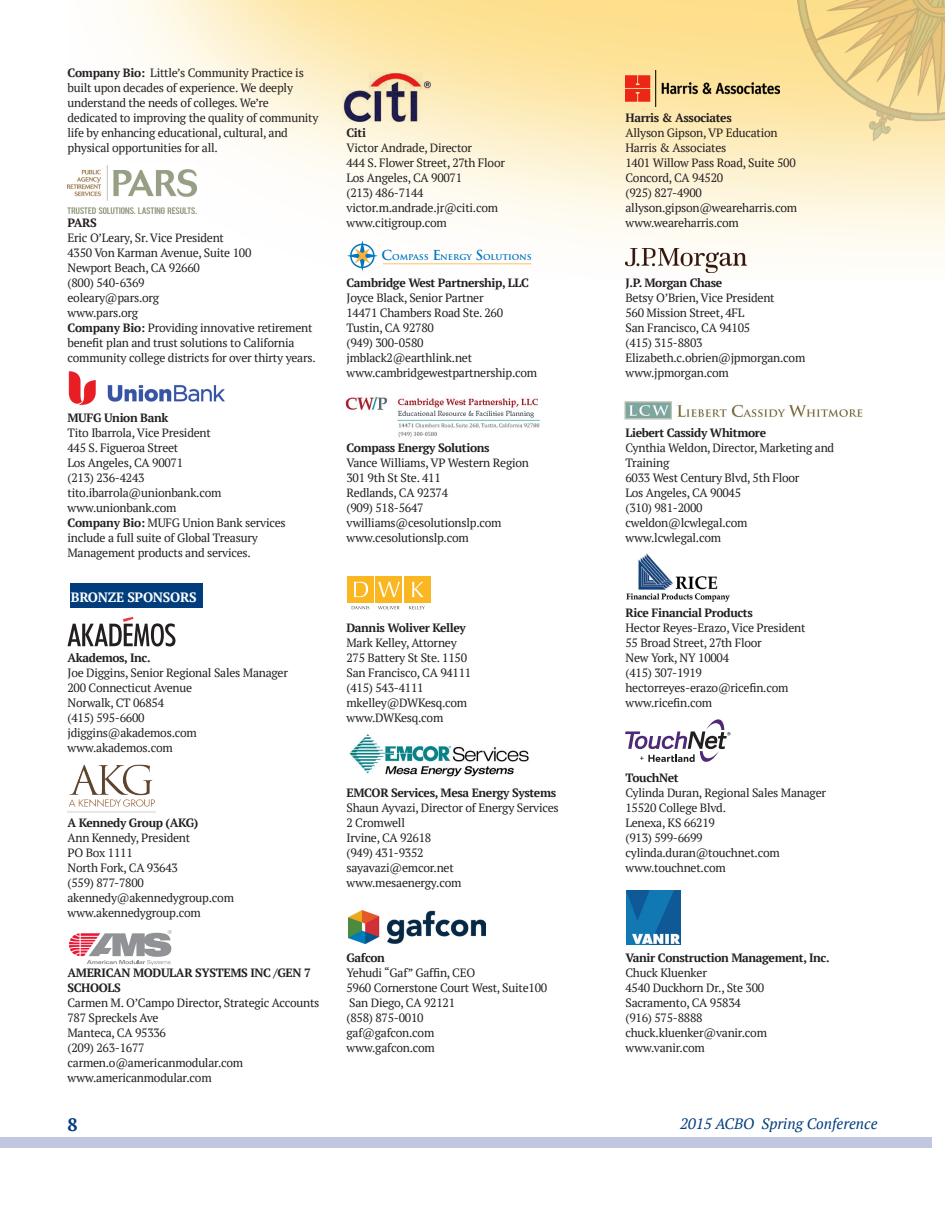
<style>
.page{position:relative;width:945px;height:1215px;background:#fff}
.page>*{position:absolute;margin:0;border:0;box-sizing:border-box;transform-origin:0 0}
.t1{font:700 18px "PT Serif";color:#013d7d}
.t2{font:italic 15px "PT Serif";color:#013d7d}
.t3{font:700 13.5px "PT Serif";letter-spacing:-.02em;color:#fff}
.t4{font:12px/15px "PT Serif";letter-spacing:-.02em;color:#231f20}
.t5{font:700 12px/15px "PT Serif";letter-spacing:-.03em;color:#231f20}
.t6{font:700 9.3px "Trajan Pro";letter-spacing:-.01em;color:#0077c0}
.t7{font:700 4.35px "Trajan Pro";color:#201d1e}
.s1{font-weight:700}
.s2{font-size:13.5px}
</style>
<div class="page">
<div style="left:0;top:1137px;width:932px;height:11px;background:#c0c7de"></div>
<img style="left:67px;top:0;width:878px;height:272px">
<img style="left:768px;top:0;width:177px;height:156px">
<div style="left:70px;top:583px;width:132px;height:25px;background:#013d7d"></div>
<img style="left:68px;top:164px;width:128px;height:49px">
<img style="left:68px;top:371px;width:157px;height:35px">
<svg style="left:68px;top:617px;width:108px;height:29px"></svg>
<svg style="left:69px;top:930px;width:103px;height:35px"></svg>
<img style="left:343px;top:73px;width:89px;height:49px">
<img style="left:345px;top:397px;width:196px;height:40px">
<hr style="left:383px;top:263px;width:149px;height:1px;background:#fbb034">
<svg style="left:347px;top:240px;width:31px;height:31px"></svg>
<div style="left:347px;top:576px;width:27px;height:27px;background:#fbb722"></div>
<div style="left:376px;top:576px;width:26px;height:27px;background:#fbb722"></div>
<div style="left:404px;top:576px;width:27px;height:27px;background:#fbb722"></div>
<svg style="left:354px;top:582px;width:14px;height:15px"></svg>
<svg style="left:378px;top:582px;width:22px;height:15px"></svg>
<svg style="left:412px;top:582px;width:12px;height:15px"></svg>
<svg style="left:352px;top:606px;width:17px;height:3px"></svg>
<svg style="left:378px;top:606px;width:22px;height:3px"></svg>
<svg style="left:409px;top:606px;width:16px;height:3px"></svg>
<img style="left:68px;top:764px;width:87px;height:49px">
<img style="left:349px;top:734px;width:180px;height:43px">
<img style="left:348px;top:910px;width:138px;height:34px">
<img style="left:626px;top:70px;width:153px;height:37px">
<img style="left:626px;top:248px;width:120px;height:25px">
<img style="left:624px;top:401px;width:239px;height:19px">
<img style="left:627px;top:554px;width:102px;height:47px">
<svg style="left:625px;top:719px;width:105px;height:43px"></svg>
<img style="left:627px;top:890px;width:54px;height:54px">
<p class="t4" style="left:68px;top:65px;width:253px"><span class="s1">Company Bio:</span> Little’s Community Practice is built upon decades of experience. We deeply understand the needs of colleges. We’re dedicated to improving the quality of community life by enhancing educational, cultural, and physical opportunities for all.</p>
<p class="t5" style="left:68px;top:215px;width:31px">PARS</p>
<p class="t4" style="left:68px;top:230px;width:250px">Eric O’Leary, Sr. Vice President<br>4350 Von Karman Avenue, Suite 100<br>Newport Beach, CA 92660<br>(800) 540-6369<br>eoleary@pars.org<br>www.pars.org<br><span class="s1">Company Bio:</span> Providing innovative retirement benefit plan and trust solutions to California community college districts for over thirty years.</p>
<p class="t7" style="left:293px;top:357px;width:20px">PMS 137</p>
<p class="t5" style="left:68px;top:410px;width:102px">MUFG Union Bank</p>
<p class="t4" style="left:68px;top:425px;width:220px">Tito Ibarrola, Vice President<br>445 S. Figueroa Street<br>Los Angeles, CA 90071<br>(213) 236-4243 tito.ibarrola@unionbank.com www.unionbank.com<br><span class="s1">Company Bio:</span> MUFG Union Bank services include a full suite of Global Treasury<br>Management products and services.</p>
<p class="t3" style="left:71px;top:588px;width:127px">BRONZE SPONSORS</p>
<p class="t5" style="left:68px;top:650px;width:85px">Akademos, Inc.</p>
<p class="t4" style="left:68px;top:665px;width:222px">Joe Diggins, Senior Regional Sales Manager<br>200 Connecticut Avenue<br>Norwalk, CT 06854<br>(415) 595-6600<br>jdiggins@akademos.com www.akademos.com</p>
<p class="t5" style="left:68px;top:815px;width:132px">A Kennedy Group (AKG)</p>
<p class="t4" style="left:68px;top:830px;width:168px">Ann Kennedy, President<br>PO Box 1111<br>North Fork, CA 93643<br>(559) 877-7800 akennedy@akennedygroup.com www.akennedygroup.com</p>
<p class="t5" style="left:68px;top:965px;width:245px">AMERICAN MODULAR SYSTEMS INC /GEN 7<br>SCHOOLS</p>
<p class="t4" style="left:68px;top:995px;width:254px">Carmen M. O’Campo Director, Strategic Accounts<br>787 Spreckels Ave<br>Manteca, CA 95336<br>(209) 263-1677 carmen.o@americanmodular.com www.americanmodular.com</p>
<p class="t5" style="left:346px;top:125px;width:21px">Citi</p>
<p class="t4" style="left:346px;top:140px;width:160px">Victor Andrade, Director<br>444 S. Flower Street, 27th Floor<br>Los Angeles, CA 90071<br>(213) 486-7144 victor.m.andrade.jr@citi.com www.citigroup.com</p>
<p class="t6" style="left:382px;top:251px;width:152px"><span class="s2">C</span>ompass <span class="s2">E</span>nergy <span class="s2">S</span>olutions</p>
<p class="t5" style="left:346px;top:275px;width:184px">Cambridge West Partnership, LLC</p>
<p class="t4" style="left:346px;top:290px;width:192px">Joyce Black, Senior Partner<br>14471 Chambers Road Ste. 260<br>Tustin, CA 92780<br>(949) 300-0580 jmblack2@earthlink.net www.cambridgewestpartnership.com</p>
<p class="t5" style="left:346px;top:440px;width:145px">Compass Energy Solutions</p>
<p class="t4" style="left:346px;top:455px;width:184px">Vance Williams, VP Western Region<br>301 9th St Ste. 411<br>Redlands, CA 92374<br>(909) 518-5647 vwilliams@cesolutionslp.com www.cesolutionslp.com</p>
<p class="t5" style="left:346px;top:620px;width:121px">Dannis Woliver Kelley</p>
<p class="t4" style="left:346px;top:635px;width:126px">Mark Kelley, Attorney<br>275 Battery St Ste. 1150<br>San Francisco, CA 94111 (415) 543-4111 mkelley@DWKesq.com www.DWKesq.com</p>
<p class="t5" style="left:346px;top:785px;width:211px">EMCOR Services, Mesa Energy Systems</p>
<p class="t4" style="left:346px;top:800px;width:214px">Shaun Ayvazi, Director of Energy Services<br>2 Cromwell<br>Irvine, CA 92618<br>(949) 431-9352<br>sayavazi@emcor.net www.mesaenergy.com</p>
<p class="t5" style="left:346px;top:950px;width:40px">Gafcon</p>
<p class="t4" style="left:346px;top:965px;width:202px">Yehudi “Gaf” Gaffin, CEO<br>5960 Cornerstone Court West, Suite100<br>San Diego, CA 92121<br>(858) 875-0010<br>gaf@gafcon.com<br>www.gafcon.com</p>
<p class="t5" style="left:626px;top:110px;width:108px">Harris &amp; Associates</p>
<p class="t4" style="left:626px;top:125px;width:173px">Allyson Gipson, VP Education<br>Harris &amp; Associates<br>1401 Willow Pass Road, Suite 500<br>Concord, CA 94520<br>(925) 827-4900 allyson.gipson@weareharris.com www.weareharris.com</p>
<p class="t5" style="left:626px;top:275px;width:98px">J.P. Morgan Chase</p>
<p class="t4" style="left:626px;top:290px;width:181px">Betsy O’Brien, Vice President<br>560 Mission Street, 4FL<br>San Francisco, CA 94105<br>(415) 315-8803<br>Elizabeth.c.obrien@jpmorgan.com www.jpmorgan.com</p>
<p class="t5" style="left:626px;top:425px;width:142px">Liebert Cassidy Whitmore</p>
<p class="t4" style="left:626px;top:440px;width:210px">Cynthia Weldon, Director, Marketing and<br>Training<br>6033 West Century Blvd, 5th Floor<br>Los Angeles, CA 90045<br>(310) 981-2000<br>cweldon@lcwlegal.com www.lcwlegal.com</p>
<p class="t5" style="left:626px;top:605px;width:129px">Rice Financial Products</p>
<p class="t4" style="left:626px;top:620px;width:181px">Hector Reyes-Erazo, Vice President<br>55 Broad Street, 27th Floor<br>New York, NY 10004<br>(415) 307-1919 hectorreyes-erazo@ricefin.com www.ricefin.com</p>
<p class="t5" style="left:626px;top:770px;width:55px">TouchNet</p>
<p class="t4" style="left:626px;top:785px;width:202px">Cylinda Duran, Regional Sales Manager<br>15520 College Blvd.<br>Lenexa, KS 66219<br>(913) 599-6699 cylinda.duran@touchnet.com www.touchnet.com</p>
<p class="t5" style="left:626px;top:950px;width:206px">Vanir Construction Management, Inc.</p>
<p class="t4" style="left:626px;top:965px;width:143px">Chuck Kluenker<br>4540 Duckhorn Dr., Ste 300<br>Sacramento, CA 95834 (916) 575-8888 chuck.kluenker@vanir.com www.vanir.com</p>
<h1 class="t1" style="left:68px;top:1113px;width:12px">8</h1>
<p class="t2" style="left:680px;top:1114px;width:199px">2015 ACBO Spring Conference</p>
</div>
